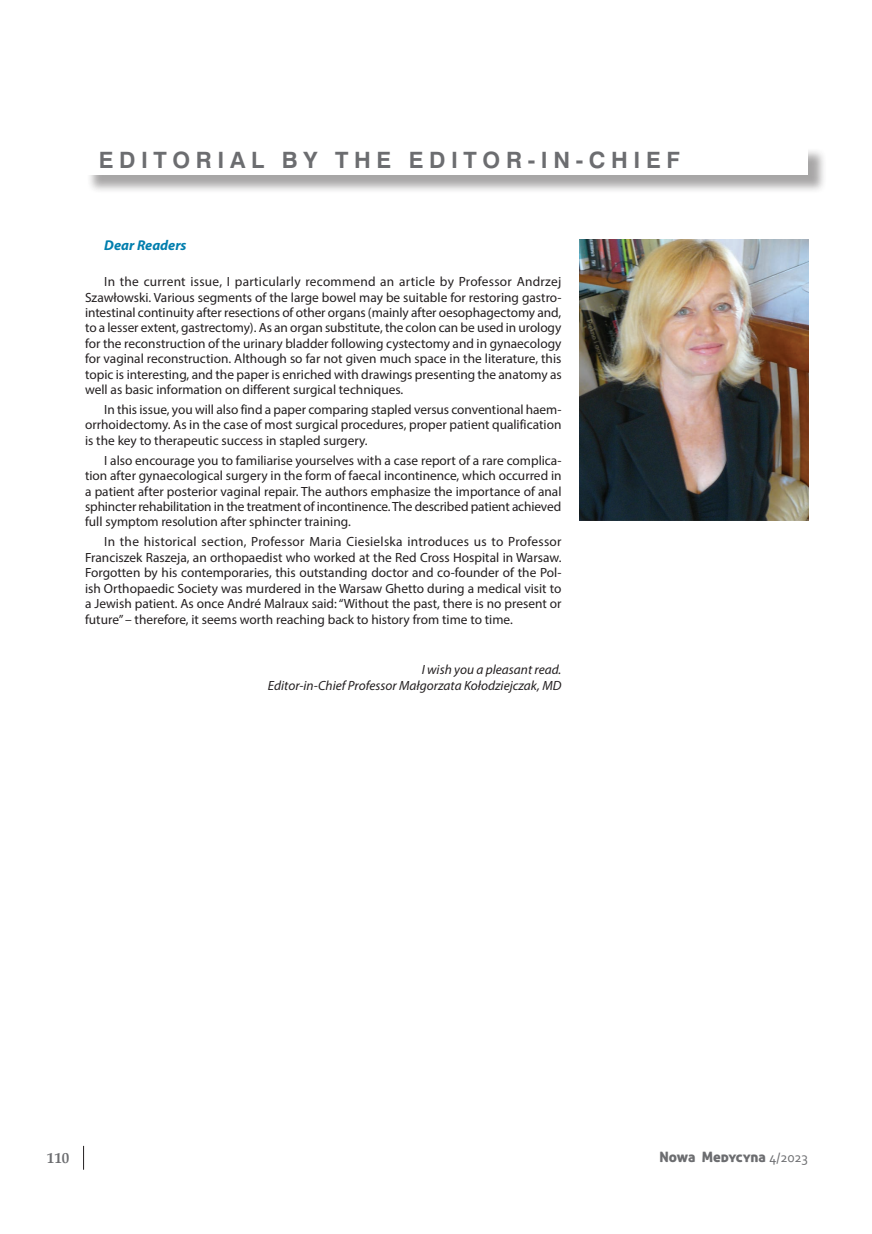
<style>
.page{position:relative;width:872px;height:1234px;background:#fff}
.page>*{position:absolute;margin:0;border:0;box-sizing:border-box;transform-origin:0 0}
.t1{font:700 22.5px "Szwajcar EE";letter-spacing:.25em;color:#6c6d70}
.t2{font:700 15px "Palatino Linotype";color:#6c6d70}
.t3{font:14.25px "Aller Display";letter-spacing:-.005em;color:#6c6d70}
.t4{font:italic 700 14.25px "Myriad Pro";color:#007eae}
.t5{font:13.35px/15.5px "Myriad Pro";color:#231f20;text-align:justify}
.t6{font:italic 13.35px/15.5px "Myriad Pro";color:#231f20;text-align:right}
.s1{font-family:"Corbel"}
</style>
<div class="page">
<div style="left:87px;top:147px;width:739px;height:47px;background:#231f20;opacity:.4"></div>
<div style="left:84px;top:145px;width:724px;height:30px;background:#fff"></div>
<svg style="left:83px;top:1145px;width:1px;height:24px"></svg>
<img style="left:579px;top:239px;width:229px;height:281px">
<h1 class="t1" style="left:99px;top:146px;width:582px">EDITORIAL BY THE EDITOR-IN-CHIE F</h1>
<p class="t4" style="left:104px;top:236px;width:84px">Dear Readers</p>
<p class="t5" style="left:85px;top:273px;width:478px;text-indent:19px">In the current issue, I particularly recommend an article by Professor Andrzej Szawłowski. Various segments of the large bowel may be suitable for restoring gastro&shy;intestinal continuity after resections of other organs (mainly after oesophagectomy and, to a lesser extent, gastrectomy). As an organ substitute, the colon can be used in urology for the reconstruction of the urinary bladder following cystectomy and in gynaecology for vaginal reconstruction. Although so far not given much space in the literature, this topic is interesting, and the paper is enriched with drawings presenting the anatomy as well as basic information on different surgical techniques.</p>
<p class="t5" style="left:85px;top:401px;width:478px;text-indent:19px">In this issue, you will also find a paper comparing stapled versus conventional haem&shy;orrhoidectomy. As in the case of most surgical procedures, proper patient qualification is the key to therapeutic success in stapled surgery.</p>
<p class="t5" style="left:85px;top:452px;width:478px;text-indent:19px">I also encourage you to familiarise yourselves with a case report of a rare complica&shy;tion after gynaecological surgery in the form of faecal incontinence, which occurred in a patient after posterior vaginal repair. The authors emphasize the importance of anal sphincter rehabilitation in the treatment of incontinence. The described patient achieved full symptom resolution after sphincter training.</p>
<p class="t5" style="left:85px;top:533px;width:478px;text-indent:19px">In the historical section, Professor Maria Ciesielska introduces us to Professor Franciszek Raszeja, an orthopaedist who worked at the Red Cross Hospital in Warsaw.<br>Forgotten by his contemporaries, this outstanding doctor and co-founder of the Pol&shy;ish Orthopaedic Society was murdered in the Warsaw Ghetto during a medical visit to a Jewish patient. As once André Malraux said: “Without the past, there is no present or future” – therefore, it seems worth reaching back to history from time to time.</p>
<p class="t6" style="left:268px;top:661px;width:295px">I wish you a pleasant read.<br>Editor-in-Chief Professor Małgorzata Kołodziejczak, MD</p>
<p class="t2" style="left:47px;top:1146px;width:24px">110</p>
<p class="t3" style="left:659px;top:1147px;width:150px">Nowa Medycyna <span class="s1">4/2023</span></p>
</div>
